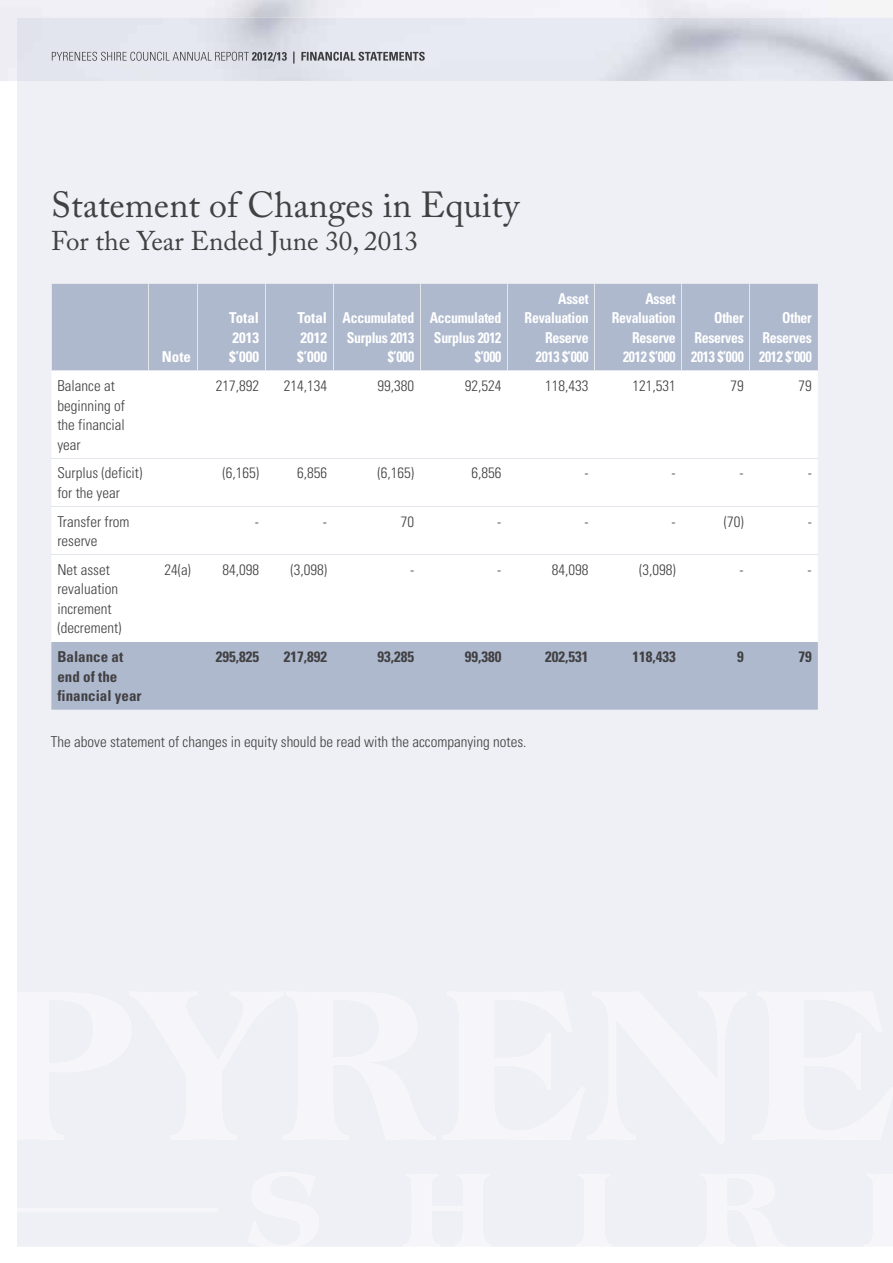
<style>
.page{position:relative;width:893px;height:1263px;background:#fff}
.page>*{position:absolute;margin:0;border:0;box-sizing:border-box;transform-origin:0 0}
.t1{font:36px "Adobe Caslon Pro";color:#414042}
.t2{font:27px "Adobe Caslon Pro";color:#414042}
.t3{font:300 condensed 15px/19.5px "Univers";color:#414042}
.t4{font:700 condensed 15px/19.5px "Univers";letter-spacing:-.02em;color:#fff;text-align:right;scale:.92 1}
.t5{font:700 condensed 15px/19.5px "Univers";color:#414042}
.t6{font:700 condensed 15px/19.5px "Univers";letter-spacing:-.02em;color:#fff;text-align:justify}
</style>
<div class="page">
<div style="left:17px;top:81px;width:876px;height:1166px;background:#eef0f5"></div>
<img style="left:52px;top:52px;width:197px;height:9px">
<img style="left:249px;top:52px;width:176px;height:12px">
<div style="left:51px;top:284px;width:767px;height:426px;background:#aeb9ce"></div>
<svg style="left:51px;top:372px;width:767px;height:269px"></svg>
<hr style="left:51px;top:283px;width:98px;height:1px;background:#e6e7e8">
<hr style="left:51px;top:284px;width:1px;height:87px;background:#e6e7e8">
<hr style="left:149px;top:283px;width:48px;height:1px;background:#e6e7e8">
<hr style="left:148px;top:284px;width:1px;height:87px;background:#e6e7e8">
<hr style="left:197px;top:283px;width:68px;height:1px;background:#e6e7e8">
<hr style="left:197px;top:284px;width:1px;height:87px;background:#e6e7e8">
<hr style="left:265px;top:283px;width:68px;height:1px;background:#e6e7e8">
<hr style="left:265px;top:284px;width:1px;height:87px;background:#e6e7e8">
<hr style="left:333px;top:283px;width:87px;height:1px;background:#e6e7e8">
<hr style="left:333px;top:284px;width:1px;height:87px;background:#e6e7e8">
<hr style="left:420px;top:283px;width:87px;height:1px;background:#e6e7e8">
<hr style="left:420px;top:284px;width:1px;height:87px;background:#e6e7e8">
<hr style="left:507px;top:283px;width:88px;height:1px;background:#e6e7e8">
<hr style="left:507px;top:284px;width:1px;height:87px;background:#e6e7e8">
<hr style="left:595px;top:283px;width:87px;height:1px;background:#e6e7e8">
<hr style="left:594px;top:284px;width:1px;height:87px;background:#e6e7e8">
<hr style="left:682px;top:283px;width:68px;height:1px;background:#e6e7e8">
<hr style="left:681px;top:284px;width:1px;height:87px;background:#e6e7e8">
<hr style="left:750px;top:283px;width:68px;height:1px;background:#e6e7e8">
<hr style="left:749px;top:284px;width:1px;height:87px;background:#e6e7e8">
<hr style="left:51px;top:641px;width:98px;height:1px;background:#fff">
<hr style="left:149px;top:641px;width:48px;height:1px;background:#fff">
<hr style="left:197px;top:641px;width:68px;height:1px;background:#fff">
<hr style="left:265px;top:641px;width:68px;height:1px;background:#fff">
<hr style="left:333px;top:641px;width:87px;height:1px;background:#fff">
<hr style="left:420px;top:641px;width:87px;height:1px;background:#fff">
<hr style="left:507px;top:641px;width:88px;height:1px;background:#fff">
<hr style="left:595px;top:641px;width:87px;height:1px;background:#fff">
<hr style="left:682px;top:641px;width:68px;height:1px;background:#fff">
<hr style="left:750px;top:641px;width:68px;height:1px;background:#fff">
<hr style="left:51px;top:371px;width:98px;height:1px;background:#e2e5ec">
<hr style="left:149px;top:371px;width:48px;height:1px;background:#e2e5ec">
<hr style="left:197px;top:371px;width:68px;height:1px;background:#e2e5ec">
<hr style="left:265px;top:371px;width:68px;height:1px;background:#e2e5ec">
<hr style="left:333px;top:371px;width:87px;height:1px;background:#e2e5ec">
<hr style="left:420px;top:371px;width:87px;height:1px;background:#e2e5ec">
<hr style="left:507px;top:371px;width:88px;height:1px;background:#e2e5ec">
<hr style="left:595px;top:371px;width:87px;height:1px;background:#e2e5ec">
<hr style="left:682px;top:371px;width:68px;height:1px;background:#e2e5ec">
<hr style="left:750px;top:371px;width:68px;height:1px;background:#e2e5ec">
<hr style="left:51px;top:458px;width:98px;height:1px;background:#e2e5ec">
<hr style="left:149px;top:458px;width:48px;height:1px;background:#e2e5ec">
<hr style="left:197px;top:458px;width:68px;height:1px;background:#e2e5ec">
<hr style="left:265px;top:458px;width:68px;height:1px;background:#e2e5ec">
<hr style="left:333px;top:458px;width:87px;height:1px;background:#e2e5ec">
<hr style="left:420px;top:458px;width:87px;height:1px;background:#e2e5ec">
<hr style="left:507px;top:458px;width:88px;height:1px;background:#e2e5ec">
<hr style="left:595px;top:458px;width:87px;height:1px;background:#e2e5ec">
<hr style="left:682px;top:458px;width:68px;height:1px;background:#e2e5ec">
<hr style="left:750px;top:458px;width:68px;height:1px;background:#e2e5ec">
<hr style="left:51px;top:506px;width:98px;height:1px;background:#e2e5ec">
<hr style="left:149px;top:506px;width:48px;height:1px;background:#e2e5ec">
<hr style="left:197px;top:506px;width:68px;height:1px;background:#e2e5ec">
<hr style="left:265px;top:506px;width:68px;height:1px;background:#e2e5ec">
<hr style="left:333px;top:506px;width:87px;height:1px;background:#e2e5ec">
<hr style="left:420px;top:506px;width:87px;height:1px;background:#e2e5ec">
<hr style="left:507px;top:506px;width:88px;height:1px;background:#e2e5ec">
<hr style="left:595px;top:506px;width:87px;height:1px;background:#e2e5ec">
<hr style="left:682px;top:506px;width:68px;height:1px;background:#e2e5ec">
<hr style="left:750px;top:506px;width:68px;height:1px;background:#e2e5ec">
<hr style="left:51px;top:554px;width:98px;height:1px;background:#e2e5ec">
<hr style="left:149px;top:554px;width:48px;height:1px;background:#e2e5ec">
<hr style="left:197px;top:554px;width:68px;height:1px;background:#e2e5ec">
<hr style="left:265px;top:554px;width:68px;height:1px;background:#e2e5ec">
<hr style="left:333px;top:554px;width:87px;height:1px;background:#e2e5ec">
<hr style="left:420px;top:554px;width:87px;height:1px;background:#e2e5ec">
<hr style="left:507px;top:554px;width:88px;height:1px;background:#e2e5ec">
<hr style="left:595px;top:554px;width:87px;height:1px;background:#e2e5ec">
<hr style="left:682px;top:554px;width:68px;height:1px;background:#e2e5ec">
<hr style="left:750px;top:554px;width:68px;height:1px;background:#e2e5ec">
<hr style="left:17px;top:1208px;width:200px;height:4px;background:#f6f6fa">
<div style="left:17px;top:992px;width:419px;height:148px;background:#eef0f5"></div>
<div style="left:443px;top:992px;width:303px;height:152px;background:#eef0f5"></div>
<div style="left:753px;top:992px;width:140px;height:148px;background:#eef0f5"></div>
<div style="left:248px;top:1172px;width:71px;height:75px;background:#eff1f6"></div>
<div style="left:403px;top:1174px;width:490px;height:73px;background:#eef0f5"></div>
<h1 class="t1" style="left:51px;top:183px;width:470px">Statement of Changes in Equity</h1>
<h2 class="t2" style="left:51px;top:225px;width:369px">For the Year Ended June 30, 2013</h2>
<p class="t6" style="left:162px;top:347px;width:31px">Note</p>
<p class="t6" style="left:229px;top:308px;width:31px">Total 2013 $’000</p>
<p class="t6" style="left:297px;top:308px;width:31px">Total 2012 $’000</p>
<p class="t4" style="left:343px;top:308px;width:79px">Accumulated<br>Surplus 2013 $’000</p>
<p class="t4" style="left:430px;top:308px;width:79px">Accumulated<br>Surplus 2012 $’000</p>
<p class="t4" style="left:525px;top:289px;width:71px">Asset<br>Revaluation<br>Reserve<br>2013 $’000</p>
<p class="t4" style="left:612px;top:289px;width:71px">Asset<br>Revaluation<br>Reserve<br>2012 $’000</p>
<p class="t4" style="left:691px;top:308px;width:59px;text-align:justify;text-indent:23px">Other Reserves 2013 $’000</p>
<p class="t4" style="left:759px;top:308px;width:59px;text-align:justify;text-indent:23px">Other Reserves 2012 $’000</p>
<p class="t3" style="left:57px;top:376px;width:69px">Balance at beginning of the financial year</p>
<p class="t3" style="left:216px;top:376px;width:45px">217,892</p>
<p class="t3" style="left:284px;top:376px;width:45px">214,134</p>
<p class="t3" style="left:378px;top:376px;width:38px">99,380</p>
<p class="t3" style="left:465px;top:376px;width:38px">92,524</p>
<p class="t3" style="left:545px;top:376px;width:45px">118,433</p>
<p class="t3" style="left:632px;top:376px;width:45px">121,531</p>
<p class="t3" style="left:730px;top:376px;width:15px">79</p>
<p class="t3" style="left:798px;top:376px;width:15px">79</p>
<p class="t3" style="left:57px;top:463px;width:86px">Surplus (deficit) for the year</p>
<p class="t3" style="left:222px;top:463px;width:38px">(6,165)</p>
<p class="t3" style="left:297px;top:463px;width:31px">6,856</p>
<p class="t3" style="left:378px;top:463px;width:38px">(6,165)</p>
<p class="t3" style="left:471px;top:463px;width:31px">6,856</p>
<p class="t3" style="left:584px;top:463px;width:6px">-</p>
<p class="t3" style="left:672px;top:463px;width:6px">-</p>
<p class="t3" style="left:740px;top:463px;width:6px">-</p>
<p class="t3" style="left:808px;top:463px;width:6px">-</p>
<p class="t3" style="left:57px;top:511px;width:74px">Transfer from reserve</p>
<p class="t3" style="left:255px;top:511px;width:6px">-</p>
<p class="t3" style="left:323px;top:511px;width:6px">-</p>
<p class="t3" style="left:401px;top:511px;width:15px">70</p>
<p class="t3" style="left:497px;top:511px;width:6px">-</p>
<p class="t3" style="left:584px;top:511px;width:6px">-</p>
<p class="t3" style="left:672px;top:511px;width:6px">-</p>
<p class="t3" style="left:724px;top:511px;width:21px">(70)</p>
<p class="t3" style="left:808px;top:511px;width:6px">-</p>
<p class="t3" style="left:57px;top:559px;width:66px">Net asset revaluation increment (decrement)</p>
<p class="t3" style="left:164px;top:559px;width:28px">24(a)</p>
<p class="t3" style="left:222px;top:559px;width:38px">84,098</p>
<p class="t3" style="left:290px;top:559px;width:38px">(3,098)</p>
<p class="t3" style="left:410px;top:559px;width:6px">-</p>
<p class="t3" style="left:497px;top:559px;width:6px">-</p>
<p class="t3" style="left:552px;top:559px;width:38px">84,098</p>
<p class="t3" style="left:639px;top:559px;width:38px">(3,098)</p>
<p class="t3" style="left:740px;top:559px;width:6px">-</p>
<p class="t3" style="left:808px;top:559px;width:6px">-</p>
<p class="t5" style="left:57px;top:647px;width:86px">Balance at end of the financial year</p>
<p class="t5" style="left:216px;top:647px;width:45px">295,825</p>
<p class="t5" style="left:284px;top:647px;width:45px">217,892</p>
<p class="t5" style="left:378px;top:647px;width:38px">93,285</p>
<p class="t5" style="left:465px;top:647px;width:38px">99,380</p>
<p class="t5" style="left:545px;top:647px;width:45px">202,531</p>
<p class="t5" style="left:632px;top:647px;width:45px">118,433</p>
<p class="t5" style="left:737px;top:647px;width:8px">9</p>
<p class="t5" style="left:798px;top:647px;width:15px">79</p>
<p class="t3" style="left:51px;top:731px;width:477px">The above statement of changes in equity should be read with the accompanying notes.</p>
</div>
